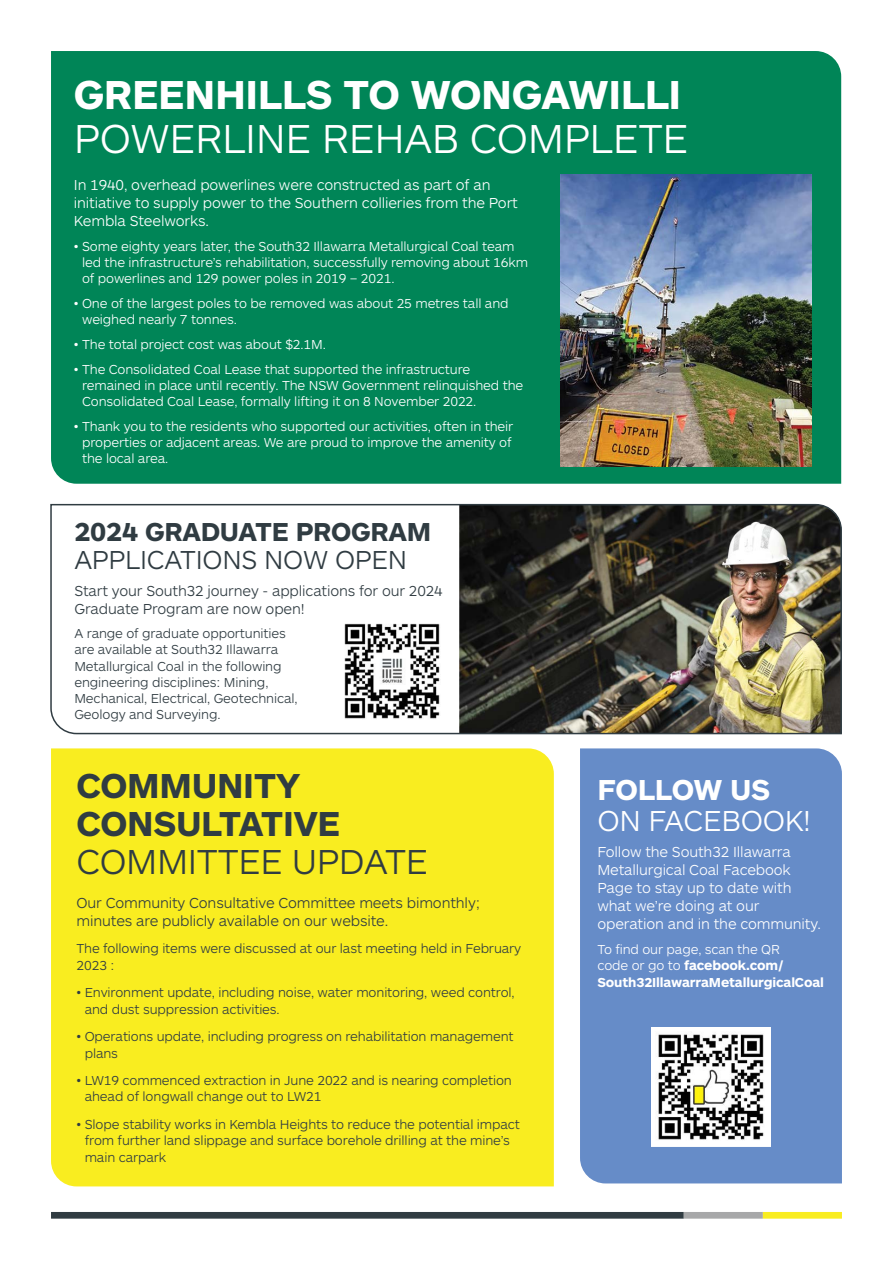
<style>
.page{position:relative;width:893px;height:1263px;background:#fff}
.page>*{position:absolute;margin:0;border:0;box-sizing:border-box;transform-origin:0 0}
.t1{font:700 42px "ARS Maquette";letter-spacing:-.01em;color:#fff}
.t2{font:300 42px "ARS Maquette";letter-spacing:-.01em;color:#fff}
.t3{font:700 36px/38.1px "ARS Maquette";letter-spacing:-.01em;color:#303c42}
.t4{font:300 36px "ARS Maquette";letter-spacing:-.01em;color:#303c42}
.t5{font:300 30px "ARS Maquette";letter-spacing:-.01em;color:#fff}
.t6{font:700 30px "ARS Maquette";letter-spacing:-.01em;color:#fff}
.t7{font:700 27px "ARS Maquette";letter-spacing:-.01em;color:#303c42}
.t8{font:300 27px "ARS Maquette";letter-spacing:-.01em;color:#303c42}
.t9{font:300 15px/18px "ARS Maquette";letter-spacing:-.01em;color:#fff}
.t10{font:300 15px/18px "ARS Maquette";letter-spacing:-.01em;color:#303c42}
.t11{font:300 13.5px/16.2px "ARS Maquette";letter-spacing:-.01em;color:#303c42}
.t12{font:300 13.5px/16.2px "ARS Maquette";letter-spacing:-.01em;color:#fff}
.t13{font:700 13.5px/16.2px "ARS Maquette";letter-spacing:-.01em;color:#fff}
.s1{font-weight:300}
</style>
<div class="page">
<div style="left:51px;top:1212px;width:633px;height:6px;background:#303c42"></div>
<div style="left:684px;top:1212px;width:79px;height:6px;background:#a7a8a9"></div>
<div style="left:763px;top:1212px;width:79px;height:6px;background:#f9ed20"></div>
<div style="left:580px;top:748px;width:262px;height:435px;background:#668cc8"></div>
<img style="left:652px;top:1027px;width:118px;height:119px">
<div style="left:51px;top:748px;width:503px;height:438px;background:#f9ed20"></div>
<div style="left:51px;top:51px;width:790px;height:433px;background:#008557"></div>
<img style="left:50px;top:503px;width:792px;height:232px">
<img style="left:560px;top:175px;width:252px;height:291px">
<img style="left:336px;top:615px;width:111px;height:111px">
<h1 class="t1" style="left:74px;top:78px;width:609px">GREENHILLS TO WONGAWILLI</h1>
<h1 class="t2" style="left:74px;top:121px;width:616px">POWERLINE REHAB COMPLETE</h1>
<p class="t9" style="left:74px;top:177px;width:445px">In 1940, overhead powerlines were constructed as part of an initiative to supply power to the Southern collieries from the Port<br>Kembla Steelworks.</p>
<p class="t12" style="left:82px;top:239px;width:447px;text-indent:-8px">• Some eighty years later, the South32 Illawarra Metallurgical Coal team led the infrastructure’s rehabilitation, successfully removing about 16km of powerlines and 129 power poles in 2019 – 2021.</p>
<p class="t12" style="left:82px;top:296px;width:428px;text-indent:-8px">• One of the largest poles to be removed was about 25 metres tall and weighed nearly 7 tonnes.</p>
<p class="t12" style="left:74px;top:337px;width:254px">• The total project cost was about $2.1M.</p>
<p class="t12" style="left:82px;top:362px;width:443px;text-indent:-8px">• The Consolidated Coal Lease that supported the infrastructure remained in place until recently. The NSW Government relinquished the<br>Consolidated Coal Lease, formally lifting it on 8 November 2022.</p>
<p class="t12" style="left:82px;top:419px;width:433px;text-indent:-8px">• Thank you to the residents who supported our activities, often in their properties or adjacent areas. We are proud to improve the amenity of the local area.</p>
<h3 class="t7" style="left:74px;top:522px;width:358px">2024 GRADUATE PROGRAM</h3>
<h3 class="t8" style="left:74px;top:549px;width:334px">APPLICATIONS NOW OPEN</h3>
<p class="t10" style="left:74px;top:582px;width:370px">Start your South32 journey - applications for our 2024<br>Graduate Program are now open!</p>
<p class="t11" style="left:74px;top:626px;width:225px">A range of graduate opportunities are available at South32 Illawarra Metallurgical Coal in the following engineering disciplines: Mining, Mechanical, Electrical, Geotechnical, Geology and Surveying.</p>
<h2 class="t3" style="left:77px;top:769px;width:265px">COMMUNITY<br>CONSULTATIVE</h2>
<h2 class="t4" style="left:77px;top:847px;width:353px">COMMITTEE UPDATE</h2>
<p class="t10" style="left:77px;top:894px;width:405px">Our Community Consultative Committee meets bimonthly; minutes are publicly available on our website.</p>
<p class="t11" style="left:77px;top:941px;width:446px">The following items were discussed at our last meeting held in February<br>2023 :</p>
<p class="t11" style="left:85px;top:985px;width:432px;text-indent:-8px">• Environment update, including noise, water monitoring, weed control, and dust suppression activities.</p>
<p class="t11" style="left:85px;top:1029px;width:431px;text-indent:-8px">• Operations update, including progress on rehabilitation management plans</p>
<p class="t11" style="left:85px;top:1073px;width:429px;text-indent:-8px">• LW19 commenced extraction in June 2022 and is nearing completion ahead of longwall change out to LW21</p>
<p class="t11" style="left:85px;top:1117px;width:437px;text-indent:-8px">• Slope stability works in Kembla Heights to reduce the potential impact from further land slippage and surface borehole drilling at the mine’s main carpark</p>
<h3 class="t6" style="left:597px;top:778px;width:174px">FOLLOW US</h3>
<h3 class="t5" style="left:597px;top:808px;width:215px">ON FACEBOOK!</h3>
<p class="t9" style="left:597px;top:844px;width:225px">Follow the South32 Illawarra<br>Metallurgical Coal Facebook<br>Page to stay up to date with what we’re doing at our operation and in the community.</p>
<p class="t13" style="left:597px;top:942px;width:228px"><span class="s1">To find our page, scan the QR<br>code or go to</span> facebook.com/<br>South32IllawarraMetallurgicalCoal</p>
</div>
